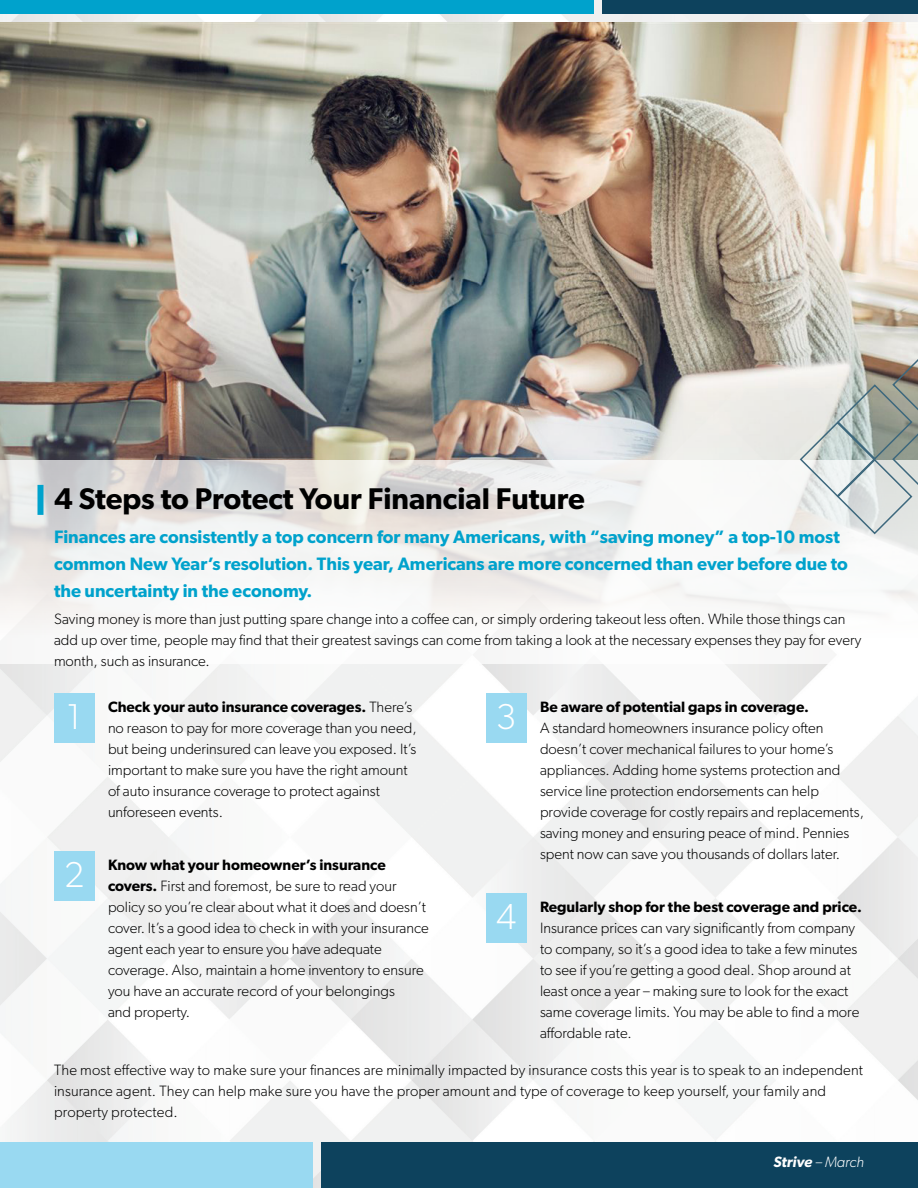
<style>
.page{position:relative;width:918px;height:1188px;background:#fff}
.page>*{position:absolute;margin:0;border:0;box-sizing:border-box;transform-origin:0 0}
.Number_Block{font:300 36px "Gibson";color:#fff}
.Article_Title{font:600 30px "Gibson";color:#000}
.Body_Text_Intro{font:600 18px/27px "Gibson";color:#00a2cc}
.Body_Text{font:300 15px/21px "Gibson";color:#000}
.t1{font:italic 600 15px "Gibson";color:#fff}
.s1{font-weight:600}
.s2{font-weight:300}
</style>
<div class="page">
<div style="left:0;top:1142px;width:314px;height:46px;background:#99d9f1"></div>
<div style="left:602px;top:0;width:316px;height:14px;background:#0d425d"></div>
<div style="left:0;top:0;width:594px;height:14px;background:#00a2cc"></div>
<div style="left:321px;top:1142px;width:597px;height:46px;background:#0d425d"></div>
<img style="left:0;top:22px;width:918px;height:438px">
<svg style="left:0;top:460px;width:918px;height:204px;fill:#f6f6f6"></svg>
<div style="left:38px;top:485px;width:6px;height:30px;background:#00a2cc"></div>
<svg style="left:799px;top:346px;width:119px;height:189px;background:#c7cbc7"></svg>
<div style="left:54px;top:694px;width:40px;height:49px;background:#99d9f1"></div>
<div style="left:54px;top:851px;width:40px;height:50px;background:#99d9f1"></div>
<div style="left:486px;top:694px;width:40px;height:49px;background:#99d9f1"></div>
<div style="left:486px;top:893px;width:40px;height:50px;background:#99d9f1"></div>
<p class="Article_Title" style="left:54px;top:481px;width:532px">4 Steps to Protect Your Financial Future</p>
<p class="Body_Text_Intro" style="left:54px;top:523px;width:795px">Finances are consistently a top concern for many Americans, with “saving money” a top-10 most common New Year’s resolution. This year, Americans are more concerned than ever before due to the uncertainty in the economy.</p>
<p class="Body_Text" style="left:54px;top:609px;width:809px">Saving money is more than just putting spare change into a coffee can, or simply ordering takeout less often. While those things can add up over time, people may find that their greatest savings can come from taking a look at the necessary expenses they pay for every month, such as insurance.</p>
<p class="Number_Block" style="left:67px;top:695px;width:16px">1</p>
<p class="Body_Text" style="left:108px;top:696px;width:310px"><span class="s1">Check your auto insurance coverages.</span> There’s no reason to pay for more coverage than you need, but being underinsured can leave you exposed. It’s important to make sure you have the right amount of auto insurance coverage to protect against unforeseen events.</p>
<p class="Number_Block" style="left:496px;top:695px;width:22px">3</p>
<p class="Body_Text" style="left:540px;top:696px;width:325px"><span class="s1">Be aware of potential gaps in coverage.<br></span>A standard homeowners insurance policy often doesn’t cover mechanical failures to your home’s appliances. Adding home systems protection and service line protection endorsements can help provide coverage for costly repairs and replacements, saving money and ensuring peace of mind. Pennies spent now can save you thousands of dollars later.</p>
<p class="Number_Block" style="left:64px;top:852px;width:22px">2</p>
<p class="Body_Text" style="left:108px;top:854px;width:322px"><span class="s1">Know what your homeowner’s insurance covers.</span> First and foremost, be sure to read your policy so you’re clear about what it does and doesn’t cover. It’s a good idea to check in with your insurance agent each year to ensure you have adequate coverage. Also, maintain a home inventory to ensure you have an accurate record of your belongings<br>and property.</p>
<p class="Number_Block" style="left:496px;top:894px;width:22px">4</p>
<p class="Body_Text" style="left:540px;top:896px;width:324px"><span class="s1">Regularly shop for the best coverage and price.<br></span>Insurance prices can vary significantly from company to company, so it’s a good idea to take a few minutes to see if you’re getting a good deal. Shop around at least once a year – making sure to look for the exact same coverage limits. You may be able to find a more affordable rate.</p>
<p class="Body_Text" style="left:54px;top:1060px;width:811px">The most effective way to make sure your finances are minimally impacted by insurance costs this year is to speak to an independent insurance agent. They can help make sure you have the proper amount and type of coverage to keep yourself, your family and property protected.</p>
<p class="t1" style="left:773px;top:1153px;width:92px">Strive <span class="s2">– March</span></p>
</div>
